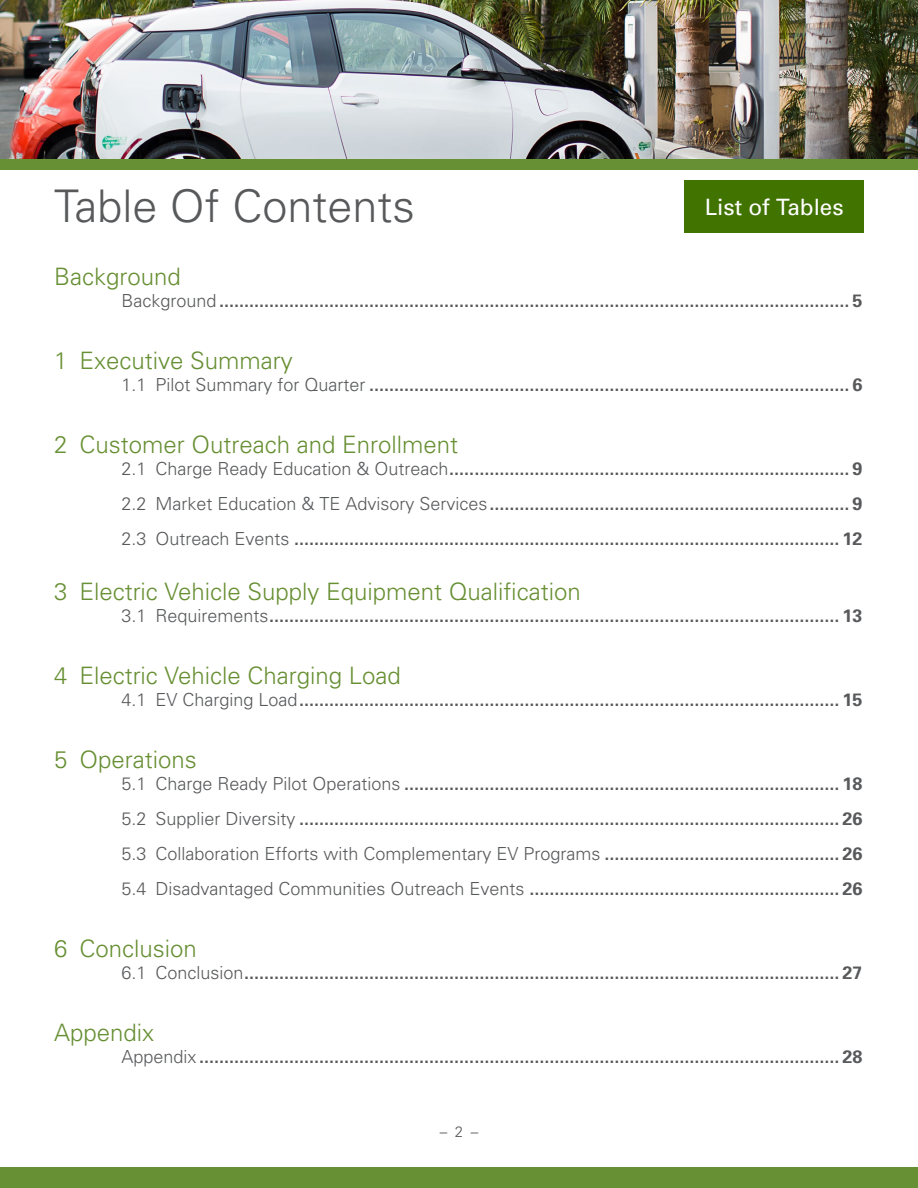
<style>
.page{position:relative;width:918px;height:1188px;background:#fff}
.page>*{position:absolute;margin:0;border:0;box-sizing:border-box;transform-origin:0 0}
.TOC-Title{font:300 45px "Univers";color:#58595b}
.TOC-H3{font:300 24px "Univers";color:#678f33}
.CTA_-_large{font:22.5px "Univers";color:#fff}
.TOC-H4{font:700 18px "Univers";color:#58595b}
.TOC-H4-2{font:300 18px "Univers";color:#58595b}
.t1{font:300 15px "Univers";color:#58595b}
.s1{font-weight:300}
.s2{font-weight:700}
</style>
<div class="page">
<img style="left:0;top:0;width:918px;height:159px">
<div style="left:0;top:159px;width:918px;height:11px;background:#678f33"></div>
<div style="left:0;top:1167px;width:918px;height:21px;background:#678f33"></div>
<div style="left:684px;top:180px;width:180px;height:52px;background:#417300"></div>
<p class="TOC-Title" style="left:54px;top:179px;width:362px">Table Of Contents</p>
<p class="CTA_-_large" style="left:705px;top:193px;width:140px">List of Tables</p>
<p class="TOC-H3" style="left:54px;top:262px;width:128px">Background</p>
<p class="TOC-H4" style="left:122px;top:289px;width:742px"><span class="s1">Background</span> .............................................................................................................................. 5</p>
<p class="TOC-H3" style="left:54px;top:346px;width:240px">1 Executive Summary</p>
<p class="TOC-H4" style="left:122px;top:373px;width:742px"><span class="s1">1.1 Pilot Summary for Quarter</span> ................................................................................................ 6</p>
<p class="TOC-H3" style="left:54px;top:430px;width:406px">2 Customer Outreach and Enrollment</p>
<p class="TOC-H4" style="left:122px;top:457px;width:742px"><span class="s1">2.1 Charge Ready Education &amp; Outreach</span>................................................................................ 9</p>
<p class="TOC-H4" style="left:122px;top:492px;width:742px"><span class="s1">2.2 Market Education &amp; TE Advisory Services</span>........................................................................ 9</p>
<p class="TOC-H4" style="left:122px;top:528px;width:742px"><span class="s1">2.3 Outreach Events</span> ............................................................................................................. 12</p>
<p class="TOC-H3" style="left:54px;top:577px;width:528px">3 Electric Vehicle Supply Equipment Qualification</p>
<p class="TOC-H4" style="left:122px;top:604px;width:742px"><span class="s1">3.1 Requirements</span>.................................................................................................................. 13</p>
<p class="TOC-H3" style="left:54px;top:661px;width:348px">4 Electric Vehicle Charging Load</p>
<p class="TOC-H4" style="left:122px;top:688px;width:742px"><span class="s1">4.1 EV Charging Load</span>............................................................................................................ 15</p>
<p class="TOC-H3" style="left:54px;top:745px;width:144px">5 Operations</p>
<p class="TOC-H4" style="left:122px;top:772px;width:742px"><span class="s1">5.1 Charge Ready Pilot Operations</span> ....................................................................................... 18</p>
<p class="TOC-H4" style="left:122px;top:807px;width:742px"><span class="s1">5.2 Supplier Diversity</span> ............................................................................................................ 26</p>
<p class="TOC-H4-2" style="left:122px;top:843px;width:742px">5.3 Collaboration Efforts with Complementary EV Programs <span class="s2">............................................... 26</span></p>
<p class="TOC-H4" style="left:122px;top:878px;width:742px"><span class="s1">5.4 Disadvantaged Communities Outreach Events</span> .............................................................. 26</p>
<p class="TOC-H3" style="left:54px;top:934px;width:144px">6 Conclusion</p>
<p class="TOC-H4" style="left:122px;top:961px;width:742px"><span class="s1">6.1 Conclusion</span>....................................................................................................................... 27</p>
<p class="TOC-H3" style="left:54px;top:1018px;width:102px">Appendix</p>
<p class="TOC-H4" style="left:122px;top:1045px;width:742px"><span class="s1">Appendix</span> ................................................................................................................................ 28</p>
<p class="t1" style="left:440px;top:1123px;width:40px">–2–</p>
</div>
